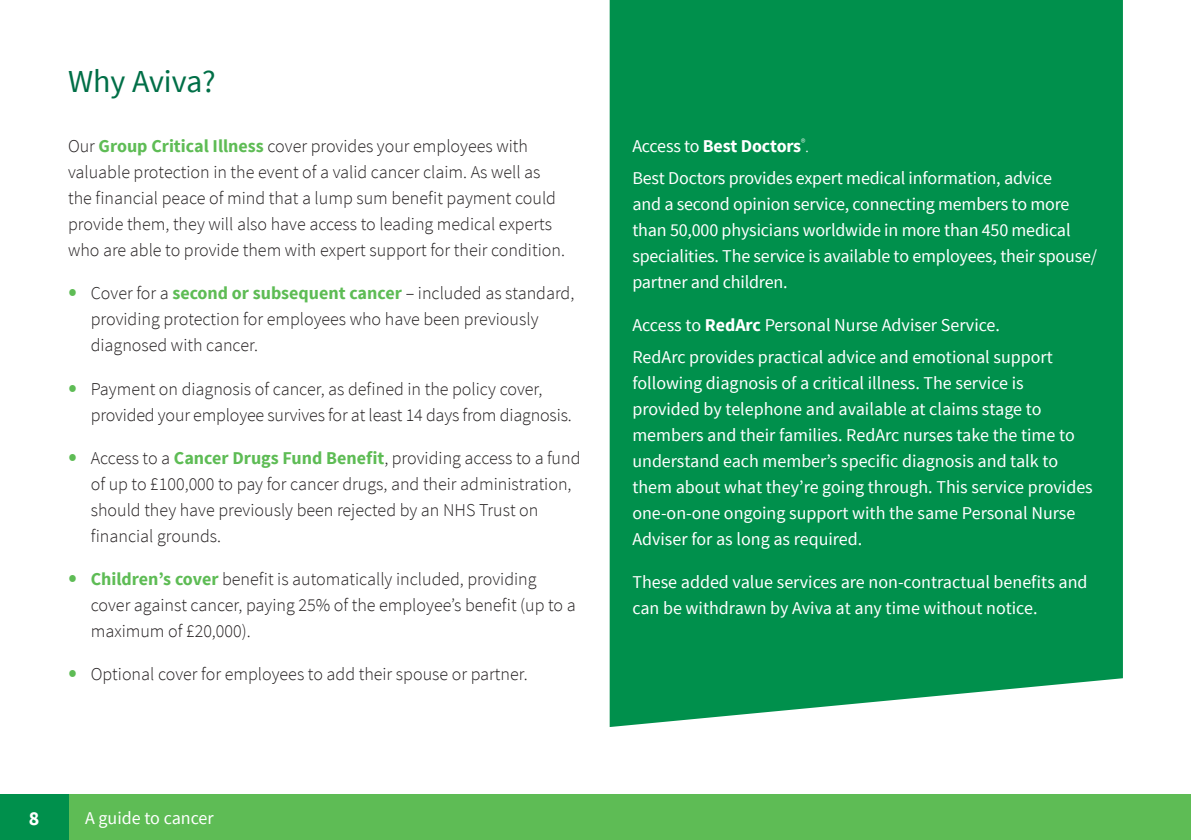
<style>
.page{position:relative;width:1191px;height:840px;background:#fff}
.page>*{position:absolute;margin:0;border:0;box-sizing:border-box;transform-origin:0 0}
.t1{font:32px "Source Sans Pro";color:#006f47}
.t2{font:700 20px "Source Sans Pro";color:#fff}
.t3{font:300 18px/26px "Source Sans Pro";color:#231f20}
.t4{font:18px/26px "Source Sans Pro";color:#fff}
.s1{font-weight:700;color:#5ebc55}
.s2{font-size:32px;color:#5ebc55}
.s3{font-weight:700}
.s4{font-weight:300}
</style>
<div class="page">
<div style="left:68px;top:794px;width:1123px;height:45px;background:#5ebc55"></div>
<div style="left:0;top:794px;width:68px;height:45px;background:#00904c"></div>
<div style="left:609px;top:0;width:514px;height:726px;background:#00904c"></div>
<h1 class="t1" style="left:68px;top:62px;width:149px">Why Aviva?</h1>
<p class="t3" style="left:68px;top:133px;width:498px">Our <span class="s1">Group Critical Illness</span> cover provides your employees with valuable protection in the event of a valid cancer claim. As well as the financial peace of mind that a lump sum benefit payment could provide them, they will also have access to leading medical experts who are able to provide them with expert support for their condition.</p>
<p class="t3" style="left:91px;top:280px;width:485px;text-indent:-23px"><span class="s2">•</span> Cover for a <span class="s1">second or subsequent cancer</span> – included as standard, providing protection for employees who have been previously diagnosed with cancer.</p>
<p class="t3" style="left:91px;top:375px;width:482px;text-indent:-23px"><span class="s2">•</span> Payment on diagnosis of cancer, as defined in the policy cover, provided your employee survives for at least 14 days from diagnosis.</p>
<p class="t3" style="left:91px;top:444px;width:491px;text-indent:-23px"><span class="s2">•</span> Access to a <span class="s1">Cancer Drugs Fund Benefit</span>, providing access to a fund of up to £100,000 to pay for cancer drugs, and their administration, should they have previously been rejected by an NHS Trust on financial grounds.</p>
<p class="t3" style="left:91px;top:565px;width:486px;text-indent:-23px"><span class="s2">•</span> <span class="s1">Children’s cover</span> benefit is automatically included, providing cover against cancer, paying 25% of the employee’s benefit (up to a maximum of £20,000).</p>
<p class="t3" style="left:68px;top:660px;width:461px"><span class="s2">•</span> Optional cover for employees to add their spouse or partner.</p>
<p class="t2" style="left:29px;top:804px;width:12px">8</p>
<p class="t4" style="left:85px;top:804px;width:130px">A guide to cancer</p>
<p class="t4" style="left:632px;top:131px;width:421px;line-height:31.6px">Access to <span class="s3">Best Doctors</span><sup>®</sup><span class="s4">.<br></span>Best Doctors provides expert medical information, advice</p>
<p class="t4" style="left:632px;top:191px;width:466px">and a second opinion service, connecting members to more than 50,000 physicians worldwide in more than 450 medical specialities. The service is available to employees, their spouse/ partner and children.</p>
<p class="t4" style="left:632px;top:309px;width:422px;line-height:31.6px">Access to <span class="s3">RedArc</span> Personal Nurse Adviser Service.<br>RedArc provides practical advice and emotional support</p>
<p class="t4" style="left:632px;top:370px;width:462px">following diagnosis of a critical illness. The service is provided by telephone and available at claims stage to members and their families. RedArc nurses take the time to understand each member’s specific diagnosis and talk to them about what they’re going through. This service provides one-on-one ongoing support with the same Personal Nurse Adviser for as long as required.</p>
<p class="t4" style="left:632px;top:569px;width:457px">These added value services are non-contractual benefits and can be withdrawn by Aviva at any time without notice.</p>
</div>
